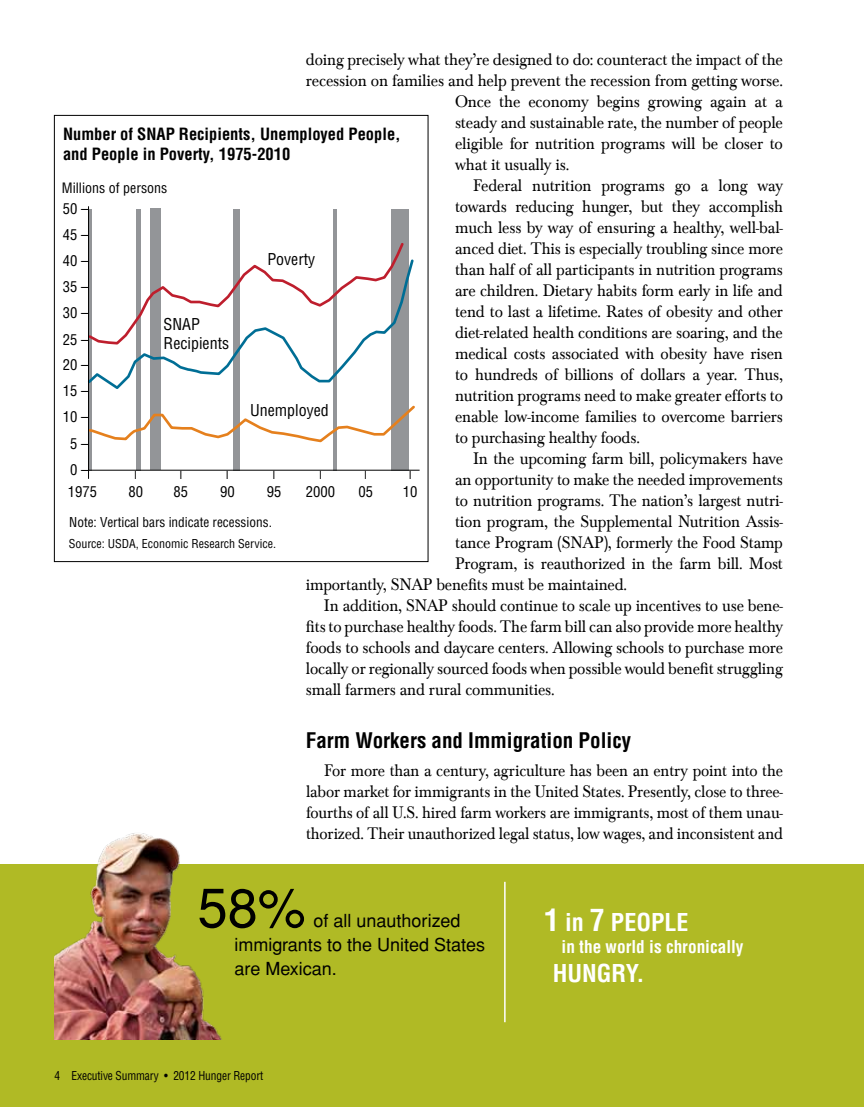
<style>
.page{position:relative;width:864px;height:1107px;background:#fff}
.page>*{position:absolute;margin:0;border:0;box-sizing:border-box;transform-origin:0 0}
.t1{font:54px "Helvetica";color:#000}
.t2{font:700 condensed 24px "Helvetica";color:#fff}
.t3{font:700 condensed 21px "Helvetica";color:#000}
.t4{font:18px/24px "Helvetica";color:#000}
.t5{font:17.25px "Baskerville Com";letter-spacing:-.01em;color:#000;scale:.95 1}
.t6{font:17.25px/21px "Baskerville Com";letter-spacing:-.01em;color:#000;text-align:justify;scale:.94 1}
.t7{font:17.25px "Baskerville Com";letter-spacing:-.01em;color:#000;scale:.96 1}
.t8{font:700 condensed 17.25px "Helvetica";color:#fff}
.t9{font:700 condensed 16.5px/19.5px "Helvetica";color:#000}
.t10{font:condensed 15.9px/19.2px "Helvetica";color:#000}
.t11{font:condensed 14.7px/26.1px "Helvetica";color:#000;text-align:center}
.t12{font:condensed 13.95px "Helvetica";color:#000}
.t13{font:condensed 13.35px "Helvetica";color:#000}
.t14{font:condensed 12px "Helvetica";letter-spacing:-.005em;color:#000}
.t15{font:condensed 12px "Helvetica";letter-spacing:-.005em;color:#000;scale:.95 1}
.t16{font:condensed 10.95px "Helvetica";color:#000;scale:1.33 1}
.s1{font-size:30px}
</style>
<div class="page">
<div style="left:0;top:864px;width:864px;height:243px;background:#b0ba25"></div>
<hr style="left:504px;top:882px;width:2px;height:140px;background:#fff">
<hr style="left:89px;top:209px;width:3px;height:262px;background:#939598">
<hr style="left:136px;top:209px;width:4px;height:262px;background:#939598">
<div style="left:150px;top:208px;width:11px;height:262px;background:#939598"></div>
<div style="left:233px;top:209px;width:6px;height:262px;background:#939598"></div>
<hr style="left:333px;top:209px;width:4px;height:262px;background:#939598">
<div style="left:391px;top:209px;width:17px;height:262px;background:#939598"></div>
<svg style="left:89px;top:403px;width:326px;height:41px"></svg>
<svg style="left:89px;top:258px;width:325px;height:133px"></svg>
<hr style="left:88px;top:206px;width:1px;height:273px;background:#000">
<hr style="left:89px;top:470px;width:331px;height:1px;background:#000">
<img style="left:54px;top:833px;width:168px;height:206px">
<p class="t5" style="left:306px;top:50px;width:504px">doing precisely what they’re designed to do: counteract the impact of the</p>
<p class="t7" style="left:306px;top:71px;width:498px">recession on families and help prevent the recession from getting worse.</p>
<p class="t7" style="left:455px;top:92px;width:343px">Once the economy begins growing again at a</p>
<p class="t7" style="left:455px;top:113px;width:343px">steady and sustainable rate, the number of people</p>
<p class="t7" style="left:455px;top:134px;width:343px">eligible for nutrition programs will be closer to</p>
<p class="t7" style="left:455px;top:155px;width:121px">what it usually is.</p>
<p class="t5" style="left:473px;top:176px;width:328px">Federal nutrition programs go a long way</p>
<p class="t5" style="left:455px;top:197px;width:347px">towards reducing hunger, but they accomplish</p>
<p class="t5" style="left:455px;top:218px;width:347px">much less by way of ensuring a healthy, well-bal-</p>
<p class="t5" style="left:455px;top:239px;width:347px">anced diet. This is especially troubling since more</p>
<p class="t5" style="left:455px;top:260px;width:347px">than half of all participants in nutrition programs</p>
<p class="t5" style="left:455px;top:281px;width:347px">are children. Dietary habits form early in life and</p>
<p class="t5" style="left:455px;top:302px;width:347px">tend to last a lifetime. Rates of obesity and other</p>
<p class="t5" style="left:455px;top:323px;width:347px">diet-related health conditions are soaring, and the</p>
<p class="t5" style="left:455px;top:344px;width:347px">medical costs associated with obesity have risen</p>
<p class="t5" style="left:455px;top:365px;width:347px">to hundreds of billions of dollars a year. Thus,</p>
<p class="t5" style="left:455px;top:386px;width:347px">nutrition programs need to make greater efforts to</p>
<p class="t5" style="left:455px;top:407px;width:347px">enable low-income families to overcome barriers</p>
<p class="t5" style="left:455px;top:428px;width:196px">to purchasing healthy foods.</p>
<p class="t5" style="left:473px;top:449px;width:328px">In the upcoming farm bill, policymakers have</p>
<p class="t5" style="left:455px;top:470px;width:347px">an opportunity to make the needed improvements</p>
<p class="t5" style="left:455px;top:491px;width:347px">to nutrition programs. The nation’s largest nutri-</p>
<p class="t5" style="left:455px;top:512px;width:347px">tion program, the Supplemental Nutrition Assis-</p>
<p class="t5" style="left:455px;top:533px;width:347px">tance Program (SNAP), formerly the Food Stamp</p>
<p class="t5" style="left:455px;top:554px;width:347px">Program, is reauthorized in the farm bill. Most</p>
<p class="t5" style="left:306px;top:575px;width:340px">importantly, SNAP benefits must be maintained.</p>
<p class="t5" style="left:324px;top:596px;width:485px">In addition, SNAP should continue to scale up incentives to use bene-</p>
<p class="t5" style="left:306px;top:617px;width:504px">fits to purchase healthy foods. The farm bill can also provide more healthy</p>
<p class="t5" style="left:306px;top:638px;width:504px">foods to schools and daycare centers. Allowing schools to purchase more</p>
<p class="t5" style="left:306px;top:659px;width:504px">locally or regionally sourced foods when possible would benefit struggling</p>
<p class="t5" style="left:306px;top:680px;width:263px">small farmers and rural communities.</p>
<p class="t3" style="left:306px;top:728px;width:327px">Farm Workers and Immigration Policy</p>
<p class="t6" style="left:306px;top:760px;width:509px;text-indent:18px">For more than a century, agriculture has been an entry point into the labor market for immigrants in the United States. Presently, close to three&shy;fourths of all U.S. hired farm workers are immigrants, most of them unau&shy;thorized. Their unauthorized legal status, low wages, and inconsistent and</p>
<p class="t9" style="left:63px;top:124px;width:339px">Number of SNAP Recipients, Unemployed People, and People in Poverty, 1975-2010</p>
<p class="t12" style="left:62px;top:180px;width:107px">Millions of persons</p>
<p class="t11" style="left:63px;top:195px;width:27px">50 –<br>45 –<br>40 –<br>35 –<br>30 –<br>25 –<br>20 –<br>15 –<br>10 –<br>5 –<br>0 –</p>
<p class="t10" style="left:267px;top:250px;width:49px">Poverty</p>
<p class="t10" style="left:164px;top:314px;width:67px">SNAP<br>Recipients</p>
<p class="t10" style="left:250px;top:400px;width:80px">Unemployed</p>
<p class="t16" style="left:134px;top:468px;width:4px">|</p>
<p class="t16" style="left:179px;top:468px;width:4px">|</p>
<p class="t16" style="left:226px;top:468px;width:4px">|</p>
<p class="t16" style="left:272px;top:468px;width:4px">|</p>
<p class="t16" style="left:319px;top:468px;width:4px">|</p>
<p class="t16" style="left:364px;top:468px;width:4px">|</p>
<p class="t16" style="left:408px;top:468px;width:4px">|</p>
<p class="t11" style="left:68px;top:478px;width:31px">1975</p>
<p class="t11" style="left:128px;top:478px;width:16px">80</p>
<p class="t11" style="left:174px;top:478px;width:16px">85</p>
<p class="t11" style="left:220px;top:478px;width:16px">90</p>
<p class="t11" style="left:267px;top:478px;width:16px">95</p>
<p class="t11" style="left:306px;top:478px;width:31px">2000</p>
<p class="t11" style="left:358px;top:478px;width:16px">05</p>
<p class="t11" style="left:403px;top:478px;width:16px">10</p>
<p class="t13" style="left:69px;top:514px;width:204px">Note: Vertical bars indicate recessions.</p>
<p class="t14" style="left:69px;top:536px;width:209px">Source: USDA, Economic Research Service.</p>
<h1 class="t1" style="left:198px;top:876px;width:110px">58%</h1>
<p class="t4" style="left:234px;top:909px;width:252px;text-indent:79px">of all unauthorized immigrants to the United States are Mexican.</p>
<p class="t15" style="left:55px;top:1068px;width:221px">4 Executive Summary • 2012 Hunger Report</p>
<h2 class="t2" style="left:544px;top:908px;width:146px"><span class="s1">1</span> in <span class="s1">7</span> PEOPLE</h2>
<p class="t8" style="left:562px;top:937px;width:184px">in the world is chronically</p>
<h2 class="t2" style="left:553px;top:959px;width:93px">HUNGRY.</h2>
</div>
